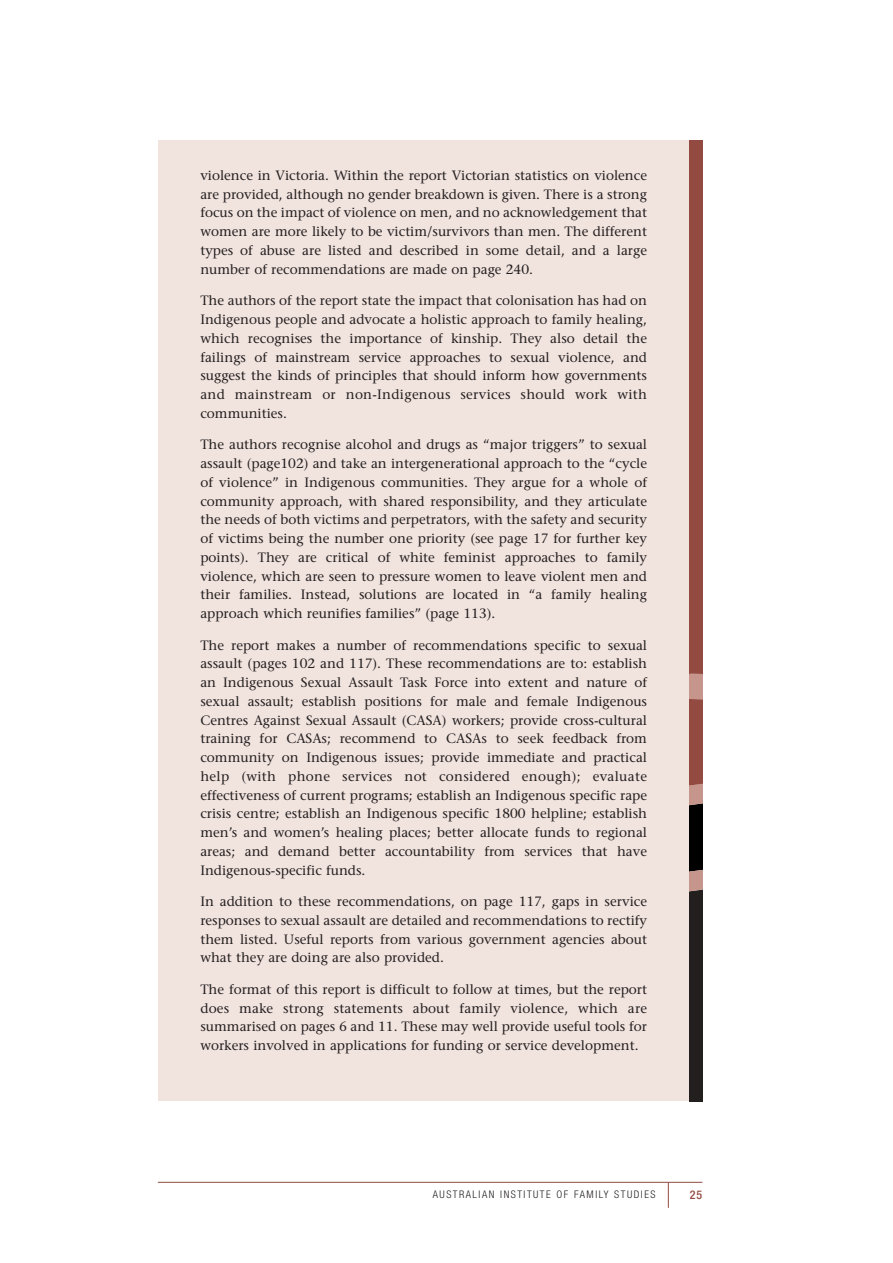
<style>
.page{position:relative;width:893px;height:1263px;background:#fff}
.page>*{position:absolute;margin:0;border:0;box-sizing:border-box;transform-origin:0 0}
.t1{font:13.5px/18.8px "Stone Serif";color:#231f1f;text-align:justify}
.t2{font:500 condensed 12px "Helvetica Neue";color:#934a41}
.t3{font:300 condensed 10.5px "Helvetica Neue";letter-spacing:.145em;color:#231f1f}
</style>
<div class="page">
<div style="left:158px;top:140px;width:544px;height:961px;background:#f1e3de"></div>
<hr style="left:158px;top:1182px;width:544px;height:1px;background:#934a41">
<svg style="left:668px;top:1182px;width:1px;height:26px"></svg>
<svg style="left:689px;top:140px;width:13px;height:961px"></svg>
<p class="t1" style="left:200px;top:167px;width:448px">violence in Victoria. Within the report Victorian statistics on violence are provided, although no gender breakdown is given. There is a strong focus on the impact of violence on men, and no acknowledgement that women are more likely to be victim/survivors than men. The different types of abuse are listed and described in some detail, and a large number of recommendations are made on page 240.</p>
<p class="t1" style="left:200px;top:293px;width:448px">The authors of the report state the impact that colonisation has had on Indigenous people and advocate a holistic approach to family healing, which recognises the importance of kinship. They also detail the failings of mainstream service approaches to sexual violence, and suggest the kinds of principles that should inform how governments and mainstream or non-Indigenous services should work with communities.</p>
<p class="t1" style="left:200px;top:437px;width:448px">The authors recognise alcohol and drugs as “major triggers” to sexual assault (page102) and take an intergenerational approach to the “cycle of violence” in Indigenous communities. They argue for a whole of community approach, with shared responsibility, and they articulate the needs of both victims and perpetrators, with the safety and security of victims being the number one priority (see page 17 for further key points). They are critical of white feminist approaches to family violence, which are seen to pressure women to leave violent men and their families. Instead, solutions are located in “a family healing approach which reunifies families” (page 113).</p>
<p class="t1" style="left:200px;top:637px;width:448px">The report makes a number of recommendations specific to sexual assault (pages 102 and 117). These recommendations are to: establish an Indigenous Sexual Assault Task Force into extent and nature of sexual assault; establish positions for male and female Indigenous Centres Against Sexual Assault (CASA) workers; provide cross-cultural training for CASAs; recommend to CASAs to seek feedback from community on Indigenous issues; provide immediate and practical help (with phone services not considered enough); evaluate effectiveness of current programs; establish an Indigenous specific rape crisis centre; establish an Indigenous specific 1800 helpline; establish men’s and women’s healing places; better allocate funds to regional areas; and demand better accountability from services that have Indigenous-specific funds.</p>
<p class="t1" style="left:200px;top:893px;width:448px">In addition to these recommendations, on page 117, gaps in service responses to sexual assault are detailed and recommendations to rectify them listed. Useful reports from various government agencies about what they are doing are also provided.</p>
<p class="t1" style="left:200px;top:981px;width:448px">The format of this report is difficult to follow at times, but the report does make strong statements about family violence, which are summarised on pages 6 and 11. These may well provide useful tools for workers involved in applications for funding or service development.</p>
<p class="t3" style="left:433px;top:1191px;width:224px">AUSTRALIAN INSTITUTE OF FAMILY STUDIES</p>
<p class="t2" style="left:689px;top:1191px;width:14px">25</p>
</div>
